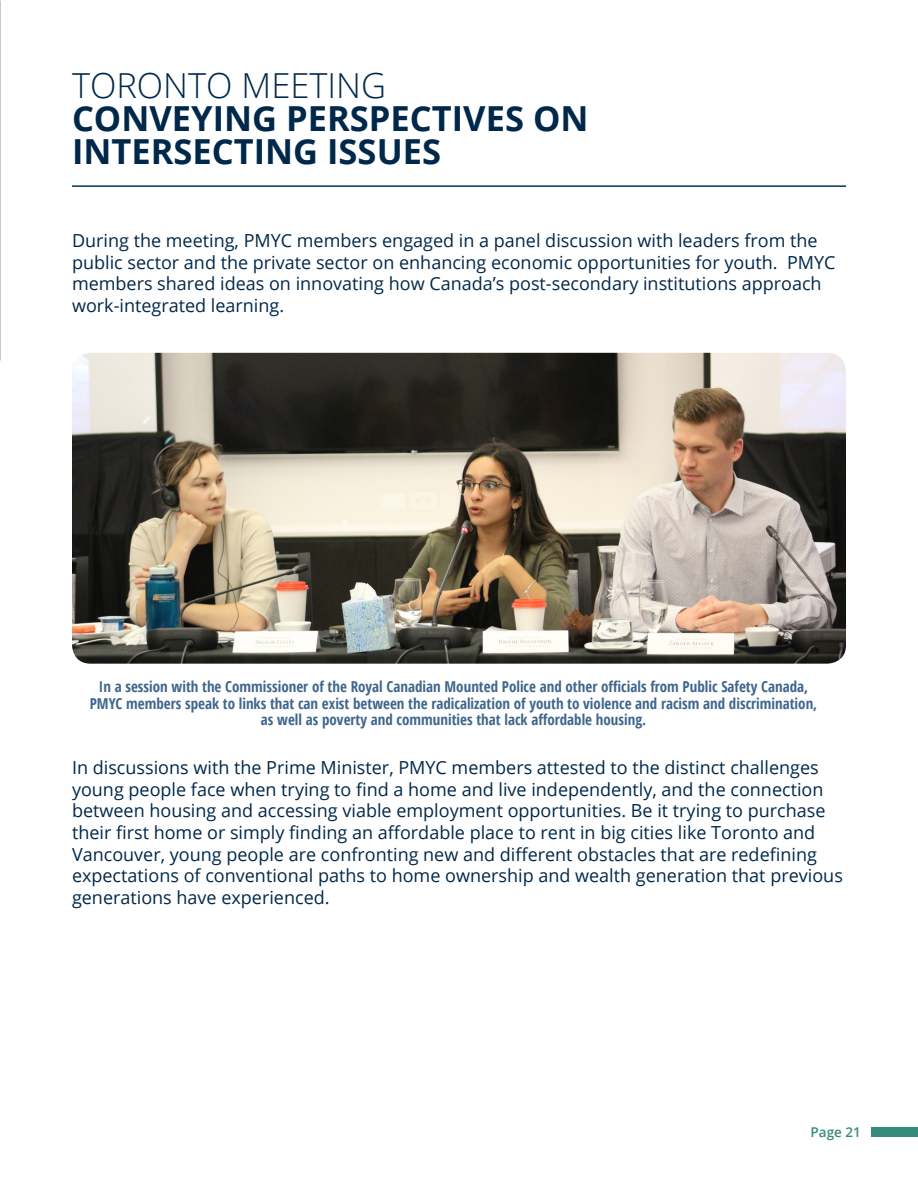
<style>
.page{position:relative;width:918px;height:1188px;background:#fff}
.page>*{position:absolute;margin:0;border:0;box-sizing:border-box;transform-origin:0 0}
.t1{font:700 34.5px/33px "Open Sans";color:#00284a}
.t2{font:300 34.5px "Open Sans";color:#00284a}
.t3{font:18px/21.6px "Open Sans";color:#00284a}
.t4{font:700 15px/16.5px "Open Sans Condensed";color:#3f668d;text-align:center}
.t5{font:600 13.5px "Open Sans";color:#368c7a}
</style>
<div class="page">
<div style="left:871px;top:1127px;width:47px;height:10px;background:#368c7a"></div>
<hr style="left:72px;top:185px;width:774px;height:2px;background:#02374e">
<img style="left:72px;top:353px;width:774px;height:311px">
<h1 class="t2" style="left:72px;top:62px;width:316px">TORONTO MEETING</h1>
<h1 class="t1" style="left:72px;top:102px;width:518px">CONVEYING PERSPECTIVES ON<br>INTERSECTING ISSUES</h1>
<p class="t3" style="left:72px;top:229px;width:765px">During the meeting, PMYC members engaged in a panel discussion with leaders from the public sector and the private sector on enhancing economic opportunities for youth. PMYC members shared ideas on innovating how Canada’s post-secondary institutions approach work-integrated learning.</p>
<p class="t4" style="left:90px;top:678px;width:729px">In a session with the Commissioner of the Royal Canadian Mounted Police and other officials from Public Safety Canada,<br>PMYC members speak to links that can exist between the radicalization of youth to violence and racism and discrimination, as well as poverty and communities that lack affordable housing.</p>
<p class="t3" style="left:72px;top:756px;width:772px">In discussions with the Prime Minister, PMYC members attested to the distinct challenges young people face when trying to find a home and live independently, and the connection between housing and accessing viable employment opportunities. Be it trying to purchase their first home or simply finding an affordable place to rent in big cities like Toronto and Vancouver, young people are confronting new and different obstacles that are redefining expectations of conventional paths to home ownership and wealth generation that previous generations have experienced.</p>
<p class="t5" style="left:811px;top:1122px;width:52px">Page 21</p>
</div>
